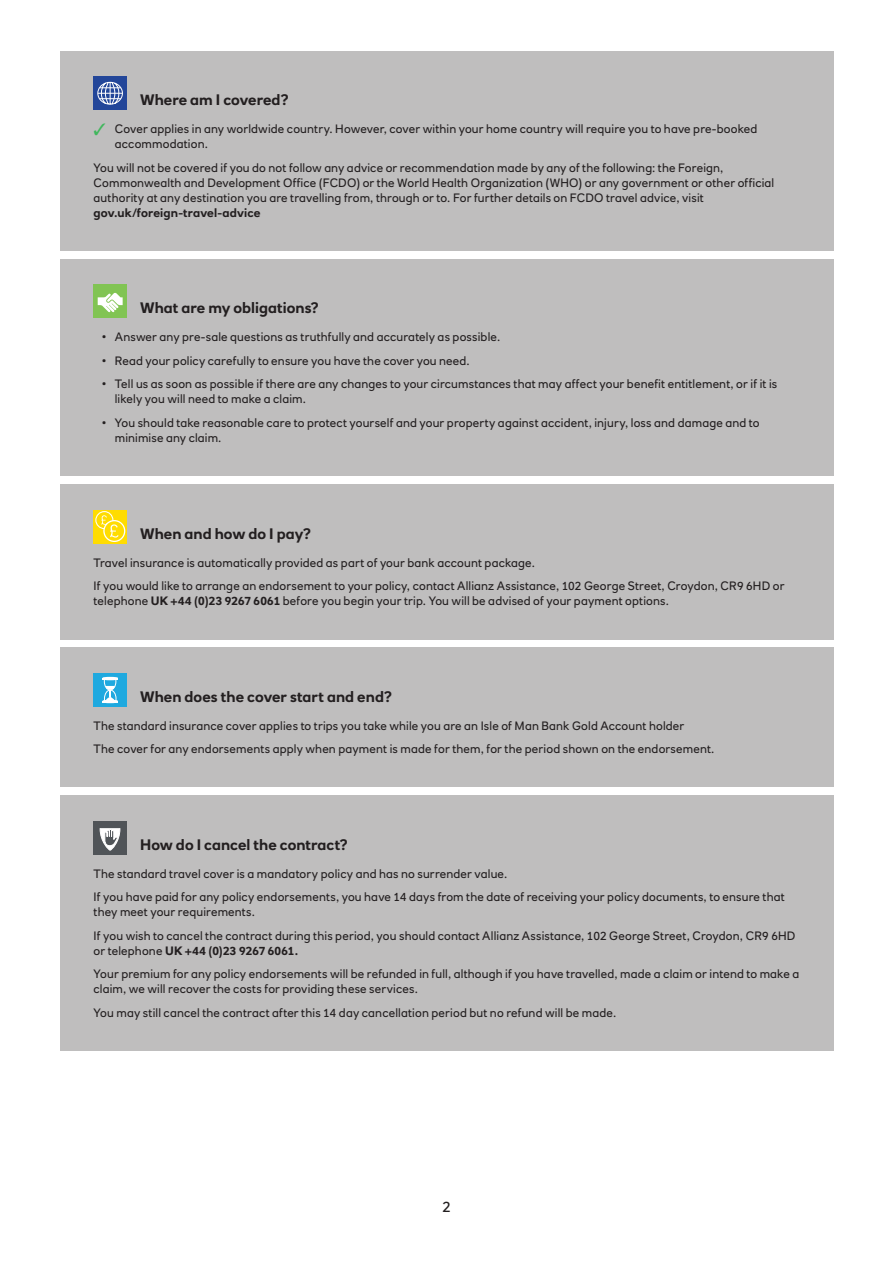
<style>
.page{position:relative;width:893px;height:1263px;background:#fff}
.page>*{position:absolute;margin:0;border:0;box-sizing:border-box;transform-origin:0 0}
.t1{font:700 15px "RN House Sans";letter-spacing:.005em;color:#231f20}
.t2{font:15px "RN House Sans";color:#231f20}
.t3{font:12px/15px "RN House Sans";letter-spacing:.015em;color:#231f20}
.s1{color:#40b75c}
.s2{font-weight:700}
</style>
<div class="page">
<div style="left:60px;top:259px;width:773px;height:217px;background:#bfbebe"></div>
<div style="left:94px;top:285px;width:33px;height:33px;background:#81c453"></div>
<svg style="left:98px;top:292px;width:25px;height:21px"></svg>
<div style="left:60px;top:484px;width:773px;height:155px;background:#bfbebe"></div>
<div style="left:94px;top:510px;width:33px;height:33px;background:#ffdc01"></div>
<svg style="left:96px;top:512px;width:17px;height:17px"></svg>
<div style="left:95px;top:511px;width:18px;height:18px;border:1px solid #fff;border-radius:50%"></div>
<svg style="left:104px;top:521px;width:21px;height:20px"></svg>
<div style="left:103px;top:520px;width:22px;height:22px;border:1px solid #fff;border-radius:50%"></div>
<svg style="left:101px;top:515px;width:18px;height:23px"></svg>
<div style="left:60px;top:647px;width:773px;height:140px;background:#bfbebe"></div>
<div style="left:94px;top:673px;width:33px;height:33px;background:#1fa9df"></div>
<svg style="left:103px;top:677px;width:15px;height:26px"></svg>
<div style="left:60px;top:796px;width:773px;height:255px;background:#bfbebe"></div>
<div style="left:94px;top:821px;width:33px;height:33px;background:#505458"></div>
<svg style="left:99px;top:828px;width:22px;height:23px"></svg>
<div style="left:60px;top:51px;width:773px;height:200px;background:#bfbebe"></div>
<div style="left:94px;top:77px;width:33px;height:33px;background:#234699"></div>
<svg style="left:97px;top:81px;width:26px;height:24px"></svg>
<p class="t1" style="left:140px;top:91px;width:150px">Where am I covered?</p>
<p class="t3" style="left:115px;top:122px;width:644px;text-indent:-21px"><span class="s1">✓</span> Cover applies in any worldwide country. However, cover within your home country will require you to have pre-booked accommodation.</p>
<p class="t3" style="left:94px;top:160px;width:682px">You will not be covered if you do not follow any advice or recommendation made by any of the following: the Foreign, Commonwealth and Development Office (FCDO) or the World Health Organization (WHO) or any government or other official authority at any destination you are travelling from, through or to. For further details on FCDO travel advice, visit <span class="s2">gov.uk/foreign-travel-advice</span></p>
<p class="t1" style="left:140px;top:299px;width:181px">What are my obligations?</p>
<p class="t3" style="left:102px;top:330px;width:400px">• Answer any pre-sale questions as truthfully and accurately as possible.</p>
<p class="t3" style="left:102px;top:353px;width:369px">• Read your policy carefully to ensure you have the cover you need.</p>
<p class="t3" style="left:115px;top:377px;width:664px;text-indent:-13px">• Tell us as soon as possible if there are any changes to your circumstances that may affect your benefit entitlement, or if it is likely you will need to make a claim.</p>
<p class="t3" style="left:115px;top:415px;width:646px;text-indent:-13px">• You should take reasonable care to protect yourself and your property against accident, injury, loss and damage and to minimise any claim.</p>
<p class="t1" style="left:140px;top:524px;width:173px">When and how do I pay?</p>
<p class="t3" style="left:94px;top:555px;width:443px">Travel insurance is automatically provided as part of your bank account package.</p>
<p class="t3" style="left:94px;top:578px;width:692px">If you would like to arrange an endorsement to your policy, contact Allianz Assistance, 102 George Street, Croydon, CR9 6HD or telephone <span class="s2">UK +44 (0)23 9267 6061</span> before you begin your trip. You will be advised of your payment options.</p>
<p class="t1" style="left:140px;top:687px;width:254px">When does the cover start and end?</p>
<p class="t3" style="left:94px;top:718px;width:592px">The standard insurance cover applies to trips you take while you are an Isle of Man Bank Gold Account holder</p>
<p class="t3" style="left:94px;top:741px;width:622px">The cover for any endorsements apply when payment is made for them, for the period shown on the endorsement.</p>
<p class="t1" style="left:140px;top:835px;width:209px">How do I cancel the contract?</p>
<p class="t3" style="left:94px;top:866px;width:415px">The standard travel cover is a mandatory policy and has no surrender value.</p>
<p class="t3" style="left:94px;top:890px;width:693px">If you have paid for any policy endorsements, you have 14 days from the date of receiving your policy documents, to ensure that they meet your requirements.</p>
<p class="t3" style="left:94px;top:928px;width:703px">If you wish to cancel the contract during this period, you should contact Allianz Assistance, 102 George Street, Croydon, CR9 6HD or telephone <span class="s2">UK +44 (0)23 9267 6061.</span></p>
<p class="t3" style="left:94px;top:967px;width:707px">Your premium for any policy endorsements will be refunded in full, although if you have travelled, made a claim or intend to make a claim, we will recover the costs for providing these services.</p>
<p class="t3" style="left:94px;top:1005px;width:524px">You may still cancel the contract after this 14 day cancellation period but no refund will be made.</p>
<p class="t2" style="left:442px;top:1197px;width:10px">2</p>
</div>
